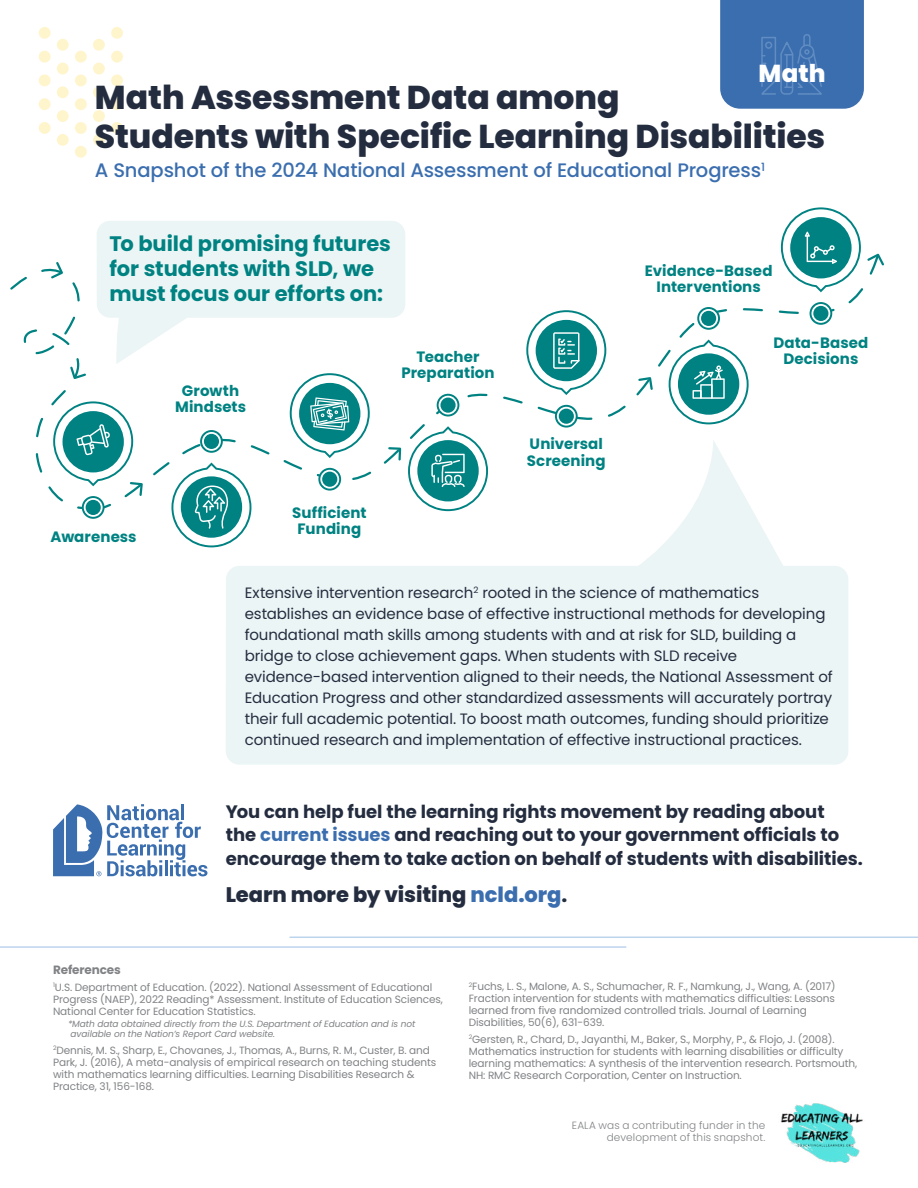
<style>
.page{position:relative;width:918px;height:1188px;background:#fff}
.page>*{position:absolute;margin:0;border:0;box-sizing:border-box;transform-origin:0 0}
.t1{font:800 33px/39px "Poppins";letter-spacing:-.005em;color:#242d3f}
.t2{font:800 24.45px "Poppins";color:#fff}
.t3{font:700 21px/25.2px "Poppins";letter-spacing:-.005em;color:#008282}
.t4{font:800 21px "Poppins";color:#242d3f}
.t5{font:500 19.5px "Poppins";letter-spacing:-.01em;color:#3b6eaf}
.t6{font:700 18px/24px "Poppins";color:#242d3f}
.t7{font:15px/21px "Poppins";letter-spacing:-.005em;color:#242d3f}
.t8{font:700 15px/16.5px "Poppins";letter-spacing:.005em;color:#008282;text-align:center}
.t9{font:700 12px "Poppins";letter-spacing:-.01em;color:#808285}
.t10{font:10.5px/12px "Poppins";letter-spacing:-.01em;color:#808285}
.t11{font:300 10.5px/12px "Poppins";letter-spacing:.01em;color:#808285;text-align:right}
.t12{font:italic 9px/10.5px "Poppins";letter-spacing:-.01em;color:#808285}
.s1{color:#3b6eaf}
.s2{font-weight:700}
</style>
<div class="page">
<img style="left:781px;top:1103px;width:82px;height:60px">
<svg style="left:53px;top:804px;width:154px;height:72px"></svg>
<hr style="left:290px;top:937px;width:628px;height:1px;background:#bcd4ee">
<hr style="left:0;top:946px;width:626px;height:2px;background:#bcd4ee">
<svg style="left:153px;top:245px;width:709px;height:231px"></svg>
<svg style="left:810px;top:302px;width:22px;height:23px"></svg>
<div style="left:813px;top:306px;width:15px;height:15px;background:#008282;border-radius:50%"></div>
<svg style="left:781px;top:207px;width:103px;height:85px"></svg>
<svg style="left:697px;top:307px;width:23px;height:23px"></svg>
<div style="left:701px;top:311px;width:15px;height:15px;background:#008282;border-radius:50%"></div>
<svg style="left:669px;top:340px;width:80px;height:84px"></svg>
<svg style="left:555px;top:405px;width:23px;height:23px"></svg>
<div style="left:559px;top:409px;width:15px;height:15px;background:#008282;border-radius:50%"></div>
<svg style="left:526px;top:310px;width:80px;height:85px"></svg>
<svg style="left:437px;top:394px;width:22px;height:23px"></svg>
<div style="left:440px;top:398px;width:16px;height:15px;background:#008282;border-radius:50%"></div>
<svg style="left:408px;top:426px;width:80px;height:14px"></svg>
<svg style="left:290px;top:373px;width:80px;height:67px"></svg>
<svg style="left:200px;top:430px;width:23px;height:23px"></svg>
<div style="left:204px;top:434px;width:15px;height:15px;background:#008282;border-radius:50%"></div>
<svg style="left:171px;top:463px;width:55px;height:84px"></svg>
<svg style="left:10px;top:262px;width:133px;height:257px"></svg>
<div style="left:111px;top:27px;width:12px;height:12px;background:#fff5cd;border-radius:50%"></div>
<div style="left:93px;top:39px;width:12px;height:12px;background:#fff5cd;border-radius:50%"></div>
<div style="left:75px;top:51px;width:12px;height:12px;background:#fff5cd;border-radius:50%"></div>
<div style="left:57px;top:39px;width:12px;height:12px;background:#fff5cd;border-radius:50%"></div>
<div style="left:39px;top:27px;width:12px;height:12px;background:#fff5cd;border-radius:50%"></div>
<div style="left:111px;top:51px;width:12px;height:12px;background:#fff5cd;border-radius:50%"></div>
<div style="left:93px;top:63px;width:12px;height:11px;background:#fff5cd;border-radius:50%"></div>
<div style="left:75px;top:74px;width:12px;height:12px;background:#fff5cd;border-radius:50%"></div>
<div style="left:57px;top:63px;width:12px;height:11px;background:#fff5cd;border-radius:50%"></div>
<div style="left:39px;top:51px;width:12px;height:12px;background:#fff5cd;border-radius:50%"></div>
<div style="left:111px;top:74px;width:12px;height:12px;background:#fff5cd;border-radius:50%"></div>
<div style="left:93px;top:86px;width:12px;height:12px;background:#fff5cd;border-radius:50%"></div>
<div style="left:75px;top:98px;width:12px;height:12px;background:#fff5cd;border-radius:50%"></div>
<div style="left:57px;top:86px;width:12px;height:12px;background:#fff5cd;border-radius:50%"></div>
<div style="left:39px;top:74px;width:12px;height:12px;background:#fff5cd;border-radius:50%"></div>
<div style="left:111px;top:98px;width:12px;height:12px;background:#fff5cd;border-radius:50%"></div>
<div style="left:93px;top:110px;width:12px;height:12px;background:#fff5cd;border-radius:50%"></div>
<div style="left:75px;top:122px;width:12px;height:12px;background:#fff5cd;border-radius:50%"></div>
<div style="left:57px;top:110px;width:12px;height:12px;background:#fff5cd;border-radius:50%"></div>
<div style="left:39px;top:98px;width:12px;height:12px;background:#fff5cd;border-radius:50%"></div>
<div style="left:111px;top:122px;width:12px;height:12px;background:#fff5cd;border-radius:50%"></div>
<div style="left:93px;top:134px;width:12px;height:12px;background:#fff5cd;border-radius:50%"></div>
<div style="left:75px;top:146px;width:12px;height:12px;background:#fff5cd;border-radius:50%"></div>
<div style="left:57px;top:134px;width:12px;height:12px;background:#fff5cd;border-radius:50%"></div>
<div style="left:39px;top:122px;width:12px;height:12px;background:#fff5cd;border-radius:50%"></div>
<svg style="left:720px;top:0;width:144px;height:109px;background:#4072b1"></svg>
<div style="left:765px;top:42px;width:7px;height:7px;border:2px solid #bcd4ee;border-radius:50%"></div>
<svg style="left:97px;top:221px;width:308px;height:143px;fill:#ebf5f5"></svg>
<svg style="left:226px;top:440px;width:622px;height:325px;fill:#ebf5f5"></svg>
<h2 class="t2" style="left:759px;top:62px;width:69px">Math</h2>
<h1 class="t1" style="left:95px;top:80px;width:732px">Math Assessment Data among<br>Students with Specific Learning Disabilities</h1>
<h3 class="t5" style="left:95px;top:162px;width:672px">A Snapshot of the 2024 National Assessment of Educational Progress<sup>1</sup></h3>
<h3 class="t3" style="left:109px;top:233px;width:283px">To build promising futures for students with SLD, we must focus our efforts on:</h3>
<h3 class="t8" style="left:175px;top:384px;width:73px">Growth<br>Mindsets</h3>
<h3 class="t8" style="left:402px;top:350px;width:95px">Teacher<br>Preparation</h3>
<h3 class="t8" style="left:51px;top:530px;width:88px">Awareness</h3>
<h3 class="t8" style="left:292px;top:506px;width:76px">Sufficient<br>Funding</h3>
<h3 class="t8" style="left:527px;top:437px;width:80px;text-align:left">Universal<br>Screening</h3>
<h3 class="t8" style="left:645px;top:264px;width:129px">Evidence-Based<br>Interventions</h3>
<h3 class="t8" style="left:773px;top:335px;width:97px">Data-Based<br>Decisions</h3>
<p class="t7" style="left:245px;top:582px;width:589px">Extensive intervention research<sup>2</sup> rooted in the science of mathematics establishes an evidence base of effective instructional methods for developing foundational math skills among students with and at risk for SLD, building a bridge to close achievement gaps. When students with SLD receive evidence-based intervention aligned to their needs, the National Assessment of Education Progress and other standardized assessments will accurately portray their full academic potential. To boost math outcomes, funding should prioritize continued research and implementation of effective instructional practices.</p>
<h3 class="t6" style="left:226px;top:801px;width:639px">You can help fuel the learning rights movement by reading about<br>the <span class="s1">current issues</span> and reaching out to your government officials to encourage them to take action on behalf of students with disabilities.</h3>
<h3 class="t4" style="left:226px;top:884px;width:343px">Learn more by visiting <span class="s1">ncld.org</span><span class="s2">.</span></h3>
<p class="t9" style="left:53px;top:965px;width:69px">References</p>
<p class="t10" style="left:53px;top:981px;width:391px"><sup>1</sup>U.S. Department of Education. (2022). National Assessment of Educational<br>Progress (NAEP), 2022 Reading* Assessment. Institute of Education Sciences,<br>National Center for Education Statistics.</p>
<p class="t12" style="left:68px;top:1019px;width:349px">*Math data obtained directly from the U.S. Department of Education and is not available on the Nation’s Report Card website.</p>
<p class="t10" style="left:53px;top:1044px;width:385px"><sup>2</sup>Dennis, M. S., Sharp, E., Chovanes, J., Thomas, A., Burns, R. M., Custer, B. and Park, J. (2016), A meta-analysis of empirical research on teaching students with mathematics learning difficulties. Learning Disabilities Research &amp; Practice, 31, 156-168.</p>
<p class="t10" style="left:469px;top:981px;width:368px"><sup>2</sup>Fuchs, L. S., Malone, A. S., Schumacher, R. F., Namkung, J., Wang, A. (2017)<br>Fraction intervention for students with mathematics difficulties: Lessons learned from five randomized controlled trials. Journal of Learning Disabilities, 50(6), 631-639.</p>
<p class="t10" style="left:469px;top:1033px;width:390px"><sup>2</sup>Gersten, R., Chard, D., Jayanthi, M., Baker, S., Morphy, P., &amp; Flojo, J. (2008).<br>Mathematics instruction for students with learning disabilities or difficulty learning mathematics: A synthesis of the intervention research. Portsmouth, NH: RMC Research Corporation, Center on Instruction.</p>
<p class="t11" style="left:572px;top:1119px;width:195px">EALA was a contributing funder in the development of this snapshot.</p>
</div>
